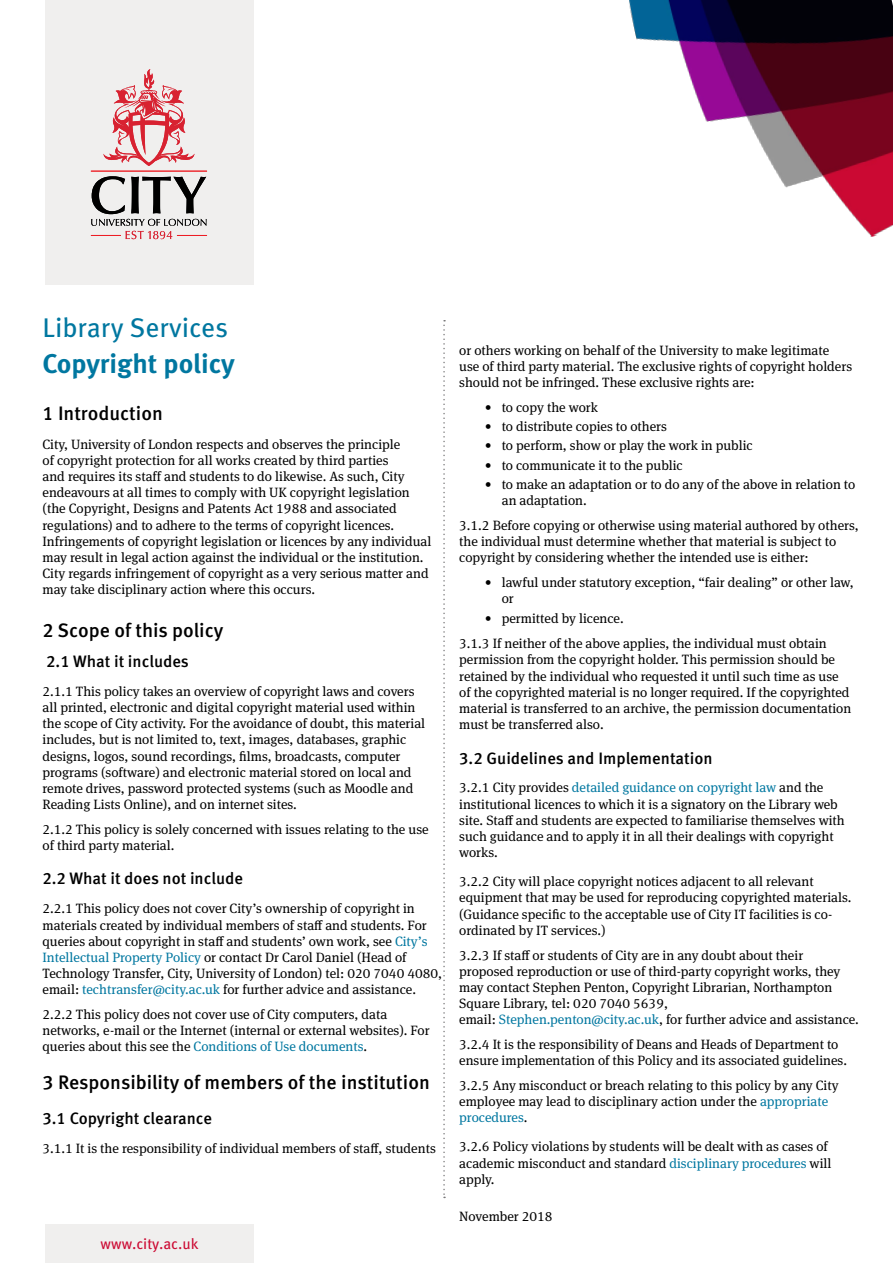
<style>
.page{position:relative;width:893px;height:1263px;background:#fff}
.page>*{position:absolute;margin:0;border:0;box-sizing:border-box;transform-origin:0 0}
.t1{font:27px "Meta OT";color:#0077a0}
.t2{font:700 27px "Meta OT";color:#0077a0}
.Paragraph_Style_1{font:500 19.5px "Meta OT";color:#000}
.Paragraph_Style_2{font:500 16.5px "Meta OT";color:#000}
.t3{font:15px "Meta OT";color:#cc0a33}
.t4{font:13.5px/16.2px "Meta Serif OT";color:#000}
.s1{color:#0077a0}
</style>
<div class="page">
<img style="left:629px;top:0;width:264px;height:237px">
<div style="left:45px;top:0;width:209px;height:284px;background:#f0efee"></div>
<div style="left:45px;top:1225px;width:209px;height:38px;background:#f0efee"></div>
<svg style="left:443px;top:320px;width:2px;height:878px"></svg>
<svg style="left:103px;top:69px;width:92px;height:97px"></svg>
<svg style="left:91px;top:176px;width:115px;height:63px"></svg>
<hr style="left:91px;top:235px;width:30px;height:1px;background:#ed1d24">
<hr style="left:177px;top:235px;width:30px;height:1px;background:#ed1d24">
<hr style="left:91px;top:171px;width:116px;height:1px;background:#ed1d24">
<p class="t1" style="left:43px;top:312px;width:187px">Library Services</p>
<p class="t2" style="left:43px;top:348px;width:194px">Copyright policy</p>
<p class="Paragraph_Style_1" style="left:43px;top:402px;width:122px">1 Introduction</p>
<p class="t4" style="left:43px;top:436px;width:390px">City, University of London respects and observes the principle<br>of copyright protection for all works created by third parties<br>and requires its staff and students to do likewise. As such, City endeavours at all times to comply with UK copyright legislation (the Copyright, Designs and Patents Act 1988 and associated regulations) and to adhere to the terms of copyright licences.<br>Infringements of copyright legislation or licences by any individual may result in legal action against the individual or the institution.<br>City regards infringement of copyright as a very serious matter and may take disciplinary action where this occurs.</p>
<p class="Paragraph_Style_1" style="left:43px;top:618px;width:182px">2 Scope of this policy</p>
<p class="Paragraph_Style_2" style="left:46px;top:651px;width:144px">2.1 What it includes</p>
<p class="t4" style="left:43px;top:683px;width:384px">2.1.1 This policy takes an overview of copyright laws and covers all printed, electronic and digital copyright material used within the scope of City activity. For the avoidance of doubt, this material includes, but is not limited to, text, images, databases, graphic designs, logos, sound recordings, films, broadcasts, computer programs (software) and electronic material stored on local and remote drives, password protected systems (such as Moodle and Reading Lists Online), and on internet sites.</p>
<p class="t4" style="left:43px;top:821px;width:388px">2.1.2 This policy is solely concerned with issues relating to the use of third party material.</p>
<p class="Paragraph_Style_2" style="left:43px;top:869px;width:202px">2.2 What it does not include</p>
<p class="t4" style="left:43px;top:901px;width:401px">2.2.1 This policy does not cover City’s ownership of copyright in materials created by individual members of staff and students. For queries about copyright in staff and students’ own work, see <span class="s1">City’s Intellectual Property Policy</span> or contact Dr Carol Daniel (Head of Technology Transfer, City, University of London) tel: 020 7040 4080, email: <span class="s1">techtransfer@city.ac.uk</span> for further advice and assistance.</p>
<p class="t4" style="left:43px;top:1006px;width:389px">2.2.2 This policy does not cover use of City computers, data networks, e-mail or the Internet (internal or external websites). For queries about this see the <span class="s1">Conditions of Use documents</span>.</p>
<p class="Paragraph_Style_1" style="left:43px;top:1071px;width:389px">3 Responsibility of members of the institution</p>
<p class="Paragraph_Style_2" style="left:43px;top:1108px;width:171px">3.1 Copyright clearance</p>
<p class="t4" style="left:43px;top:1140px;width:395px">3.1.1 It is the responsibility of individual members of staff, students</p>
<p class="t3" style="left:101px;top:1235px;width:99px">www.city.ac.uk</p>
<p class="t4" style="left:459px;top:342px;width:394px">or others working on behalf of the University to make legitimate use of third party material. The exclusive rights of copyright holders should not be infringed. These exclusive rights are:</p>
<p class="t4" style="left:485px;top:399px;width:115px">• to copy the work</p>
<p class="t4" style="left:485px;top:418px;width:184px">• to distribute copies to others</p>
<p class="t4" style="left:485px;top:438px;width:270px">• to perform, show or play the work in public</p>
<p class="t4" style="left:485px;top:457px;width:200px">• to communicate it to the public</p>
<p class="t4" style="left:502px;top:476px;width:355px;text-indent:-17px">• to make an adaptation or to do any of the above in relation to an adaptation.</p>
<p class="t4" style="left:459px;top:517px;width:401px">3.1.2 Before copying or otherwise using material authored by others, the individual must determine whether that material is subject to copyright by considering whether the intended use is either:</p>
<p class="t4" style="left:502px;top:574px;width:353px;text-indent:-17px">• lawful under statutory exception, “fair dealing” or other law, or</p>
<p class="t4" style="left:485px;top:611px;width:140px">• permitted by licence.</p>
<p class="t4" style="left:459px;top:636px;width:394px">3.1.3 If neither of the above applies, the individual must obtain permission from the copyright holder. This permission should be retained by the individual who requested it until such time as use of the copyrighted material is no longer required. If the copyrighted material is transferred to an archive, the permission documentation must be transferred also.</p>
<p class="Paragraph_Style_2" style="left:459px;top:748px;width:255px">3.2 Guidelines and Implementation</p>
<p class="t4" style="left:459px;top:780px;width:387px">3.2.1 City provides <span class="s1">detailed guidance on copyright law</span> and the institutional licences to which it is a signatory on the Library web site. Staff and students are expected to familiarise themselves with such guidance and to apply it in all their dealings with copyright works.</p>
<p class="t4" style="left:459px;top:874px;width:394px">3.2.2 City will place copyright notices adjacent to all relevant equipment that may be used for reproducing copyrighted materials. (Guidance specific to the acceptable use of City IT facilities is co&shy;ordinated by IT services.)</p>
<p class="t4" style="left:459px;top:947px;width:401px">3.2.3 If staff or students of City are in any doubt about their proposed reproduction or use of third-party copyright works, they may contact Stephen Penton, Copyright Librarian, Northampton Square Library, tel: 020 7040 5639,<br>email: <span class="s1">Stephen.penton@city.ac.uk</span>, for further advice and assistance.</p>
<p class="t4" style="left:459px;top:1036px;width:389px">3.2.4 It is the responsibility of Deans and Heads of Department to ensure implementation of this Policy and its associated guidelines.</p>
<p class="t4" style="left:459px;top:1077px;width:381px">3.2.5 Any misconduct or breach relating to this policy by any City employee may lead to disciplinary action under the <span class="s1">appropriate procedures</span>.</p>
<p class="t4" style="left:459px;top:1139px;width:374px">3.2.6 Policy violations by students will be dealt with as cases of academic misconduct and standard <span class="s1">disciplinary procedures</span> will apply.</p>
<p class="t4" style="left:459px;top:1209px;width:95px">November 2018</p>
</div>
